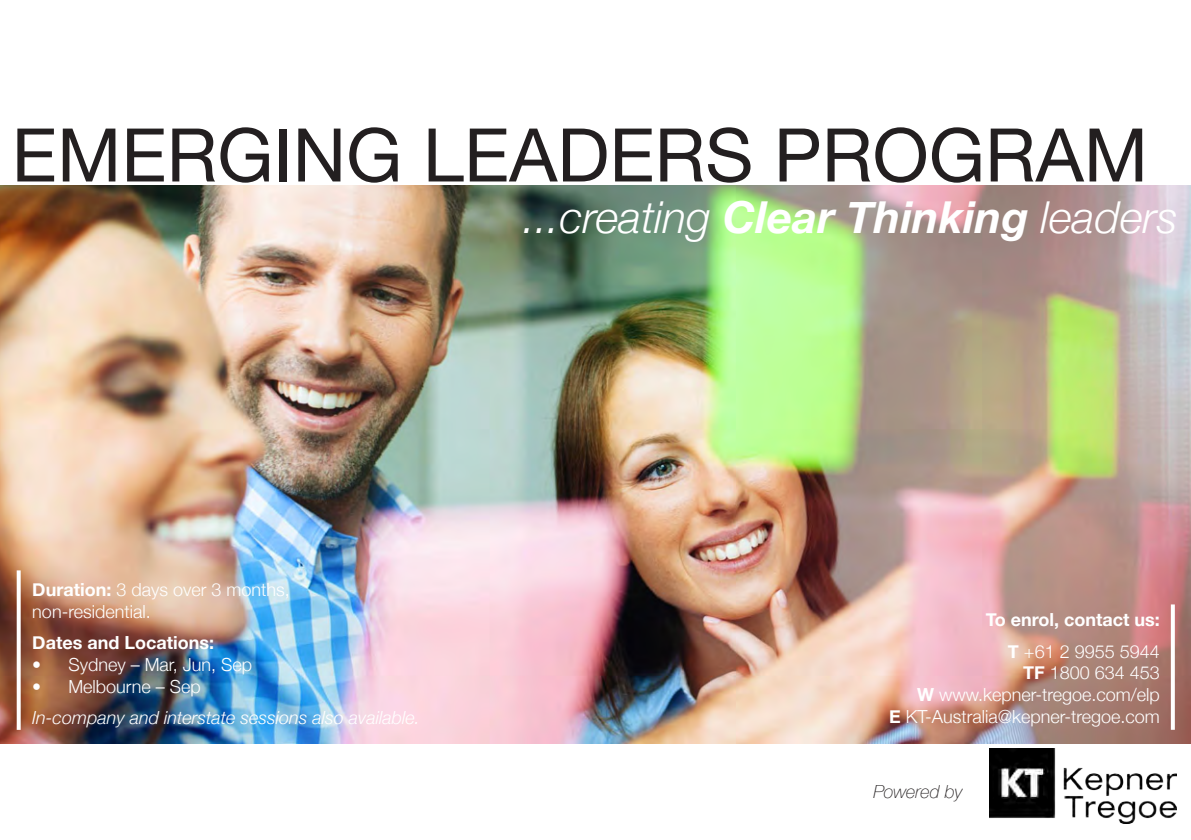
<style>
.page{position:relative;width:1191px;height:840px;background:#fff}
.page>*{position:absolute;margin:0;border:0;box-sizing:border-box;transform-origin:0 0}
.t1{font:74px "Helvetica Neue";color:#231f20}
.t2{font:italic 300 44px "Helvetica Neue";color:#fff}
.t3{font:300 18px "Helvetica Neue";color:#fff}
.t4{font:italic 300 18px "Helvetica Neue";color:#fff}
.t5{font:700 18px "Helvetica Neue";color:#fff}
.t6{font:italic 100 18px "Helvetica Neue";color:#231f20}
.s1{font-weight:700}
</style>
<div class="page">
<img style="left:0;top:186px;width:1191px;height:556px">
<img style="left:989px;top:748px;width:187px;height:75px">
<svg style="left:17px;top:570px;width:4px;height:159px"></svg>
<svg style="left:1170px;top:604px;width:4px;height:125px"></svg>
<p class="t1" style="left:12px;top:102px;width:1138px">EMERGING LEADERS PROGRAM</p>
<p class="t2" style="left:523px;top:182px;width:656px">...creating <span class="s1">Clear Thinking</span> leaders</p>
<p class="t3" style="left:32px;top:575px;width:259px"><span class="s1">Duration:</span> 3 days over 3 months,</p>
<p class="t3" style="left:32px;top:596px;width:120px">non-residential.</p>
<p class="t5" style="left:32px;top:628px;width:183px">Dates and Locations:</p>
<p class="t3" style="left:32px;top:649px;width:221px">• Sydney – Mar, Jun, Sep</p>
<p class="t3" style="left:32px;top:671px;width:170px">• Melbourne – Sep</p>
<p class="t4" style="left:32px;top:702px;width:389px">In-company and interstate sessions also available.</p>
<p class="t5" style="left:985px;top:605px;width:176px">To enrol, contact us:</p>
<p class="t3" style="left:1008px;top:636px;width:153px"><span class="s1">T</span> +61 2 9955 5944</p>
<p class="t3" style="left:1023px;top:658px;width:138px"><span class="s1">TF</span> 1800 634 453</p>
<p class="t3" style="left:917px;top:679px;width:244px"><span class="s1">W</span> www.kepner-tregoe.com/elp</p>
<p class="t3" style="left:889px;top:701px;width:272px"><span class="s1">E</span> KT-Australia@kepner-tregoe.com</p>
<p class="t6" style="left:873px;top:777px;width:91px">Powered by</p>
</div>
